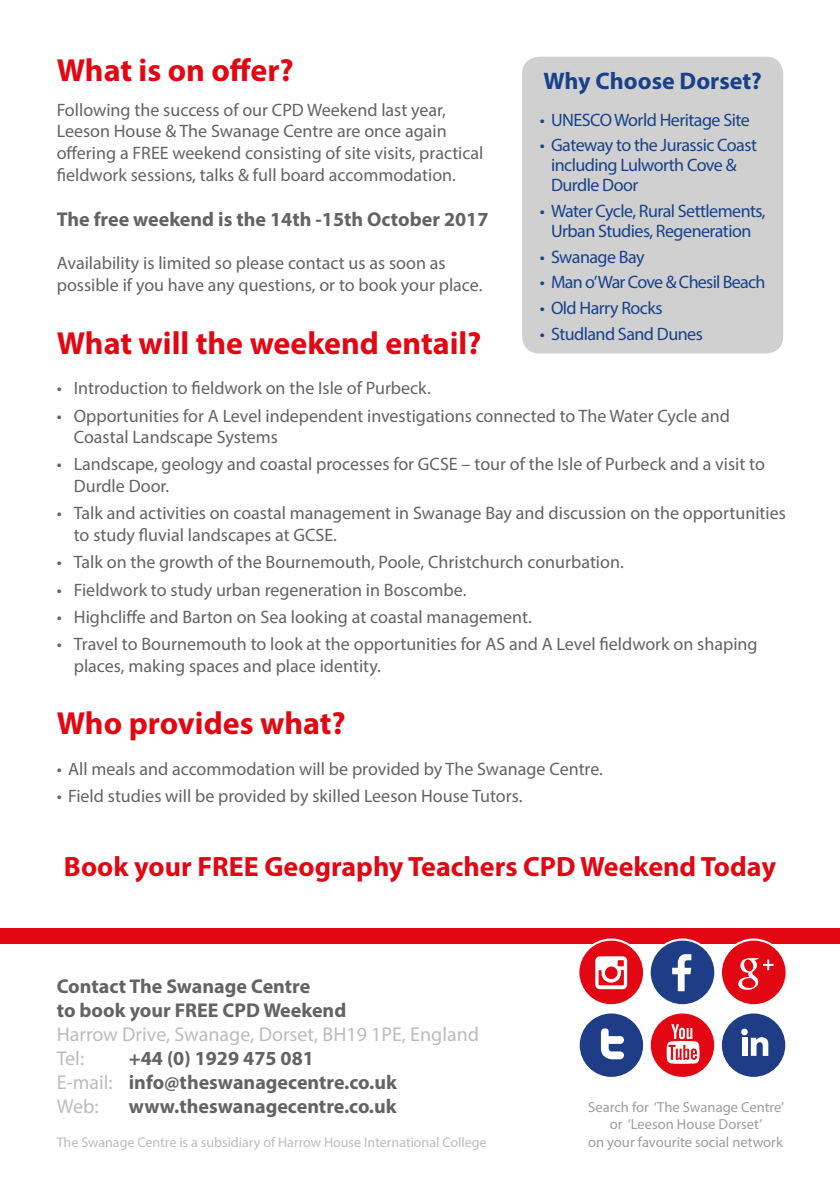
<style>
.page{position:relative;width:840px;height:1191px;background:#fff}
.page>*{position:absolute;margin:0;border:0;box-sizing:border-box;transform-origin:0 0}
.t1{font:700 32px "Myriad Pro";color:#e30613}
.t2{font:700 28px "Myriad Pro";color:#e30613}
.t3{font:700 24px "Myriad Pro";color:#17428b}
.t4{font:700 20px/24px "Myriad Pro";color:#646363}
.t5{font:20px/24px "Myriad Pro";color:#bcbcbc}
.t6{font:18px/21.6px "Myriad Pro";color:#646363}
.t7{font:18px/20px "Myriad Pro";letter-spacing:-.03em;color:#17428b}
.t8{font:14.6px/17.4px "Myriad Pro";color:#9d9d9c;text-align:center}
.t9{font:14px "Myriad Pro";color:#bcbcbc}
.s1{font-weight:400;color:#bcbcbc}
</style>
<div class="page">
<div style="left:0;top:928px;width:839px;height:16px;background:#e30613"></div>
<svg style="left:650px;top:1014px;width:63px;height:64px"></svg>
<div style="left:650px;top:1013px;width:63px;height:63px;background:#e30613;border-radius:50%"></div>
<svg style="left:666px;top:1024px;width:33px;height:40px"></svg>
<svg style="left:579px;top:1014px;width:63px;height:64px"></svg>
<div style="left:579px;top:1013px;width:63px;height:63px;background:#1e3d86;border-radius:50%"></div>
<svg style="left:600px;top:1028px;width:24px;height:31px"></svg>
<svg style="left:721px;top:1014px;width:63px;height:64px"></svg>
<div style="left:721px;top:1013px;width:63px;height:63px;background:#1e3d86;border-radius:50%"></div>
<div style="left:741px;top:1037px;width:6px;height:19px;background:#fff"></div>
<svg style="left:750px;top:1037px;width:17px;height:18px"></svg>
<svg style="left:740px;top:1028px;width:7px;height:7px"></svg>
<div style="left:649px;top:939px;width:66px;height:66px;background:#1e3d86;border-radius:50%"></div>
<div style="left:648px;top:938px;width:68px;height:68px;border:2px solid #fff;border-radius:50%"></div>
<svg style="left:672px;top:954px;width:19px;height:37px"></svg>
<div style="left:720px;top:939px;width:66px;height:66px;background:#e30613;border-radius:50%"></div>
<div style="left:719px;top:938px;width:68px;height:68px;border:2px solid #fff;border-radius:50%"></div>
<svg style="left:738px;top:958px;width:35px;height:32px"></svg>
<div style="left:578px;top:939px;width:65px;height:66px;background:#e30613;border-radius:50%"></div>
<div style="left:577px;top:938px;width:67px;height:68px;border:2px solid #fff;border-radius:50%"></div>
<svg style="left:595px;top:956px;width:31px;height:33px"></svg>
<svg style="left:598px;top:960px;width:25px;height:25px"></svg>
<div style="left:604px;top:966px;width:13px;height:13px;background:#e30613;border-radius:50%"></div>
<div style="left:522px;top:57px;width:260px;height:296px;background:#d0d0d0;border-radius:17px"></div>
<h1 class="t1" style="left:57px;top:49px;width:238px">What is on offer?</h1>
<p class="t6" style="left:57px;top:99px;width:428px">Following the success of our CPD Weekend last year, Leeson House &amp; The Swanage Centre are once again offering a FREE weekend consisting of site visits, practical fieldwork sessions, talks &amp; full board accommodation.</p>
<p class="t4" style="left:57px;top:207px;width:433px">The free weekend is the 14th -15th October 2017</p>
<p class="t6" style="left:57px;top:252px;width:427px">Availability is limited so please contact us as soon as possible if you have any questions, or to book your place.</p>
<h1 class="t1" style="left:57px;top:322px;width:426px">What will the weekend entail?</h1>
<h3 class="t3" style="left:543px;top:65px;width:220px">Why Choose Dorset?</h3>
<p class="t7" style="left:539px;top:109px;width:211px">• UNESCO World Heritage Site</p>
<p class="t7" style="left:550px;top:135px;width:207px;text-indent:-11px">• Gateway to the Jurassic Coast including Lulworth Cove &amp;<br>Durdle Door</p>
<p class="t7" style="left:539px;top:201px;width:227px;text-align:center">• Water Cycle, Rural Settlements,<br>Urban Studies, Regeneration</p>
<p class="t7" style="left:539px;top:246px;width:106px">• Swanage Bay</p>
<p class="t7" style="left:539px;top:272px;width:227px">• Man o’War Cove &amp; Chesil Beach</p>
<p class="t7" style="left:539px;top:298px;width:124px">• Old Harry Rocks</p>
<p class="t7" style="left:539px;top:323px;width:165px">• Studland Sand Dunes</p>
<p class="t6" style="left:57px;top:377px;width:375px">• Introduction to fieldwork on the Isle of Purbeck.</p>
<p class="t6" style="left:74px;top:404px;width:657px;text-indent:-17px">• Opportunities for A Level independent investigations connected to The Water Cycle and<br>Coastal Landscape Systems</p>
<p class="t6" style="left:74px;top:453px;width:692px;text-indent:-17px">• Landscape, geology and coastal processes for GCSE – tour of the Isle of Purbeck and a visit to<br>Durdle Door.</p>
<p class="t6" style="left:74px;top:502px;width:713px;text-indent:-17px">• Talk and activities on coastal management in Swanage Bay and discussion on the opportunities to study fluvial landscapes at GCSE.</p>
<p class="t6" style="left:57px;top:551px;width:568px">• Talk on the growth of the Bournemouth, Poole, Christchurch conurbation.</p>
<p class="t6" style="left:57px;top:578px;width:411px">• Fieldwork to study urban regeneration in Boscombe.</p>
<p class="t6" style="left:57px;top:605px;width:476px">• Highcliffe and Barton on Sea looking at coastal management.</p>
<p class="t6" style="left:74px;top:633px;width:685px;text-indent:-17px">• Travel to Bournemouth to look at the opportunities for AS and A Level fieldwork on shaping places, making spaces and place identity.</p>
<h1 class="t1" style="left:57px;top:702px;width:290px">Who provides what?</h1>
<p class="t6" style="left:57px;top:757px;width:547px">• All meals and accommodation will be provided by The Swanage Centre.</p>
<p class="t6" style="left:57px;top:785px;width:467px">• Field studies will be provided by skilled Leeson House Tutors.</p>
<h2 class="t2" style="left:64px;top:848px;width:713px">Book your FREE Geography Teachers CPD Weekend Today</h2>
<p class="t4" style="left:57px;top:973px;width:291px">Contact The Swanage Centre<br>to book your FREE CPD Weekend</p>
<p class="t5" style="left:57px;top:1022px;width:424px">Harrow Drive, Swanage, Dorset, BH19 1PE, England<br>Tel:</p>
<p class="t4" style="left:57px;top:1045px;width:341px;text-indent:72px">+44 (0) 1929 475 081<br><span class="s1">E-mail:</span> info@theswanagecentre.co.uk<br><span class="s1">Web:</span></p>
<p class="t4" style="left:129px;top:1093px;width:269px">www.theswanagecentre.co.uk</p>
<p class="t9" style="left:57px;top:1133px;width:431px">The Swanage Centre is a subsidiary of Harrow House International College</p>
<p class="t8" style="left:587px;top:1098px;width:197px">Search for ‘The Swanage Centre’ or ‘Leeson House Dorset’<br>on your favourite social network</p>
</div>
